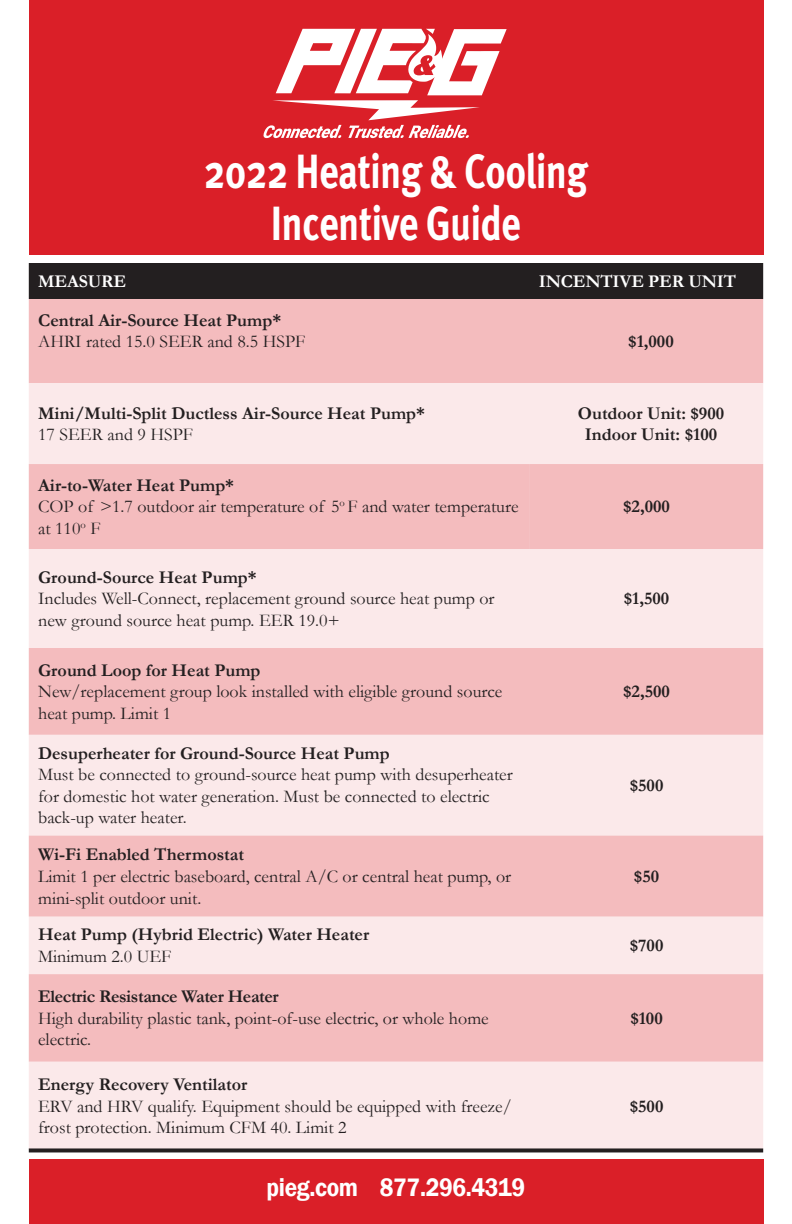
<style>
.page{position:relative;width:792px;height:1224px;background:#fff}
.page>*{position:absolute;margin:0;border:0;box-sizing:border-box;transform-origin:0 0}
.t1{font:700 48px "Meta Pro";letter-spacing:-.02em;color:#fff;scale:.8 1}
.t2{font:600 26px "Franklin Gothic";letter-spacing:-.015em;color:#fff;scale:.9 1}
.t3{font:18px/21.6px "Garamond";color:#231f20}
.t4{font:700 18px/21px "Garamond";color:#231f20}
.t5{font:700 18px "Garamond";letter-spacing:-.02em;color:#231f20}
.t6{font:700 18px "Garamond";letter-spacing:-.01em;color:#fff}
.s1{font-weight:700}
.s2{font-weight:400}
</style>
<div class="page">
<div style="left:29px;top:0;width:734px;height:255px;background:#da1f28"></div>
<div style="left:29px;top:1159px;width:734px;height:65px;background:#da1f28"></div>
<div style="left:29px;top:263px;width:734px;height:36px;background:#231f20"></div>
<div style="left:29px;top:299px;width:734px;height:84px;background:#f4bcbe"></div>
<div style="left:29px;top:383px;width:734px;height:765px;background:#fbe9ea"></div>
<svg style="left:29px;top:464px;width:734px;height:598px;background:#f7cfd1"></svg>
<svg style="left:29px;top:1148px;width:734px;height:4px;background:#3c3637"></svg>
<svg style="left:264px;top:29px;width:243px;height:109px"></svg>
<p class="t1" style="left:204px;top:134px;width:482px">2022 Heating &amp; Cooling</p>
<p class="t1" style="left:271px;top:186px;width:314px">Incentive Guide</p>
<p class="t6" style="left:38px;top:269px;width:90px">MEASURE</p>
<p class="t6" style="left:539px;top:269px;width:199px">INCENTIVE PER UNIT</p>
<p class="t3" style="left:38px;top:309px;width:269px;line-height:21px"><span class="s1">Central Air-Source Heat Pump*<br></span>AHRI rated 15.0 SEER and 8.5 HSPF</p>
<p class="t4" style="left:628px;top:331px;width:47px">$1,000</p>
<p class="t4" style="left:38px;top:403px;width:388px">Mini/Multi-Split Ductless Air-Source Heat Pump*<br><span class="s2">17 SEER and 9 HSPF</span></p>
<p class="t4" style="left:578px;top:403px;width:148px">Outdoor Unit: $900</p>
<p class="t4" style="left:585px;top:424px;width:134px">Indoor Unit: $100</p>
<p class="t4" style="left:38px;top:475px;width:197px">Air-to-Water Heat Pump*</p>
<p class="t3" style="left:38px;top:495px;width:482px">COP of &gt;1.7 outdoor air temperature of 5<sup>o</sup> F and water temperature at 110<sup>o</sup> F</p>
<p class="t4" style="left:623px;top:496px;width:48px">$2,000</p>
<p class="t4" style="left:38px;top:567px;width:220px">Ground-Source Heat Pump*</p>
<p class="t3" style="left:38px;top:587px;width:458px">Includes Well-Connect, replacement ground source heat pump or new ground source heat pump. EER 19.0+</p>
<p class="t4" style="left:624px;top:588px;width:47px">$1,500</p>
<p class="t4" style="left:38px;top:660px;width:224px">Ground Loop for Heat Pump</p>
<p class="t3" style="left:38px;top:680px;width:466px">New/replacement group look installed with eligible ground source heat pump. Limit 1</p>
<p class="t4" style="left:623px;top:681px;width:48px">$2,500</p>
<p class="t4" style="left:38px;top:743px;width:353px">Desuperheater for Ground-Source Heat Pump</p>
<p class="t3" style="left:38px;top:763px;width:476px">Must be connected to ground-source heat pump with desuperheater for domestic hot water generation. Must be connected to electric back-up water heater.</p>
<p class="t4" style="left:630px;top:775px;width:35px">$500</p>
<p class="t4" style="left:38px;top:844px;width:207px">Wi-Fi Enabled Thermostat</p>
<p class="t3" style="left:38px;top:865px;width:475px">Limit 1 per electric baseboard, central A/C or central heat pump, or mini-split outdoor unit.</p>
<p class="t4" style="left:634px;top:866px;width:27px">$50</p>
<p class="t4" style="left:38px;top:924px;width:333px">Heat Pump (Hybrid Electric) Water Heater</p>
<p class="t3" style="left:38px;top:945px;width:135px">Minimum 2.0 UEF</p>
<p class="t4" style="left:630px;top:935px;width:35px">$700</p>
<p class="t5" style="left:38px;top:984px;width:242px">Electric Resistance Water Heater</p>
<p class="t3" style="left:38px;top:1007px;width:452px">High durability plastic tank, point-of-use electric, or whole home electric.</p>
<p class="t4" style="left:630px;top:1008px;width:34px">$100</p>
<p class="t4" style="left:38px;top:1074px;width:211px">Energy Recovery Ventilator</p>
<p class="t3" style="left:38px;top:1095px;width:475px">ERV and HRV qualify. Equipment should be equipped with freeze/ frost protection. Minimum CFM 40. Limit 2</p>
<p class="t4" style="left:630px;top:1096px;width:35px">$500</p>
<p class="t2" style="left:267px;top:1172px;width:289px">pieg.com 877.296.4319</p>
</div>
